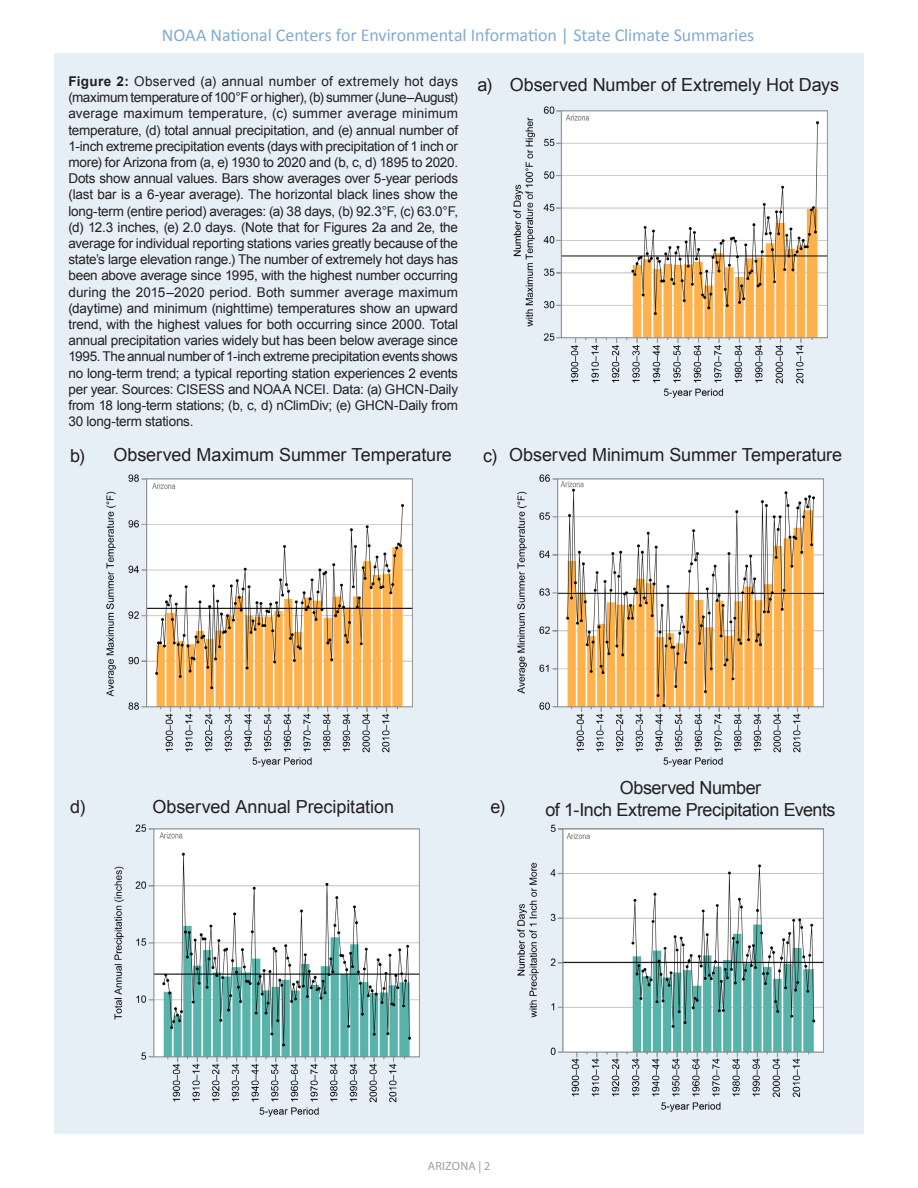
<style>
.page{position:relative;width:918px;height:1188px;background:#fff}
.page>*{position:absolute;margin:0;border:0;box-sizing:border-box;transform-origin:0 0}
.Title-Figure_BLACK{font:18px "Arial";letter-spacing:-.005em;color:#231f20}
.t1{font:18px "Calibri";letter-spacing:-.01em;color:#80abd2}
.Title-Figure_BLACK-2{font:18px/21.6px "Arial";letter-spacing:-.025em;color:#231f20;text-align:center}
.Figure_Caption__tigh{font:13.5px/16.2px "Arial";letter-spacing:-.015em;color:#231f20;text-align:justify}
.t2{font:12px "Myriad Pro";letter-spacing:.02em;color:#9b9da0}
.s1{font-weight:700}
</style>
<div class="page">
<div style="left:54px;top:53px;width:810px;height:1081px;background:#e6eef6"></div>
<img style="left:513px;top:106px;width:314px;height:292px">
<img style="left:106px;top:474px;width:307px;height:293px">
<img style="left:517px;top:474px;width:307px;height:293px">
<img style="left:114px;top:824px;width:305px;height:293px">
<img style="left:517px;top:824px;width:306px;height:288px">
<h1 class="t1" style="left:162px;top:23px;width:594px">NOAA National Centers for Environmental Information | State Climate Summaries</h1>
<p class="Figure_Caption__tigh" style="left:68px;top:73px;width:391px"><span class="s1">Figure 2:</span> Observed (a) annual number of extremely hot days (maximum temperature of 100°F or higher), (b) summer (June–August) average maximum temperature, (c) summer average minimum temperature, (d) total annual precipitation, and (e) annual number of 1-inch extreme precipitation events (days with precipitation of 1 inch or more) for Arizona from (a, e) 1930 to 2020 and (b, c, d) 1895 to 2020.<br>Dots show annual values. Bars show averages over 5-year periods (last bar is a 6-year average). The horizontal black lines show the long-term (entire period) averages: (a) 38 days, (b) 92.3°F, (c) 63.0°F, (d) 12.3 inches, (e) 2.0 days. (Note that for Figures 2a and 2e, the average for individual reporting stations varies greatly because of the state’s large elevation range.) The number of extremely hot days has been above average since 1995, with the highest number occurring during the 2015–2020 period. Both summer average maximum (daytime) and minimum (nighttime) temperatures show an upward trend, with the highest values for both occurring since 2000. Total annual precipitation varies widely but has been below average since 1995. The annual number of 1-inch extreme precipitation events shows no long-term trend; a typical reporting station experiences 2 events per year. Sources: CISESS and NOAA NCEI. Data: (a) GHCN-Daily from 18 long-term stations; (b, c, d) nClimDiv; (e) GHCN-Daily from 30 long-term stations.</p>
<p class="Title-Figure_BLACK" style="left:477px;top:73px;width:16px">a)</p>
<p class="Title-Figure_BLACK" style="left:510px;top:73px;width:331px">Observed Number of Extremely Hot Days</p>
<p class="Title-Figure_BLACK" style="left:70px;top:443px;width:16px">b)</p>
<p class="Title-Figure_BLACK" style="left:113px;top:443px;width:340px">Observed Maximum Summer Temperature</p>
<p class="Title-Figure_BLACK" style="left:483px;top:443px;width:16px">c)</p>
<p class="Title-Figure_BLACK" style="left:509px;top:443px;width:335px">Observed Minimum Summer Temperature</p>
<p class="Title-Figure_BLACK" style="left:70px;top:795px;width:17px">d)</p>
<p class="Title-Figure_BLACK" style="left:152px;top:795px;width:243px">Observed Annual Precipitation</p>
<p class="Title-Figure_BLACK" style="left:490px;top:795px;width:16px">e)</p>
<p class="Title-Figure_BLACK-2" style="left:546px;top:777px;width:292px">Observed Number<br>of 1-Inch Extreme Precipitation Events</p>
<p class="t2" style="left:428px;top:1159px;width:64px">ARIZONA | 2</p>
</div>
